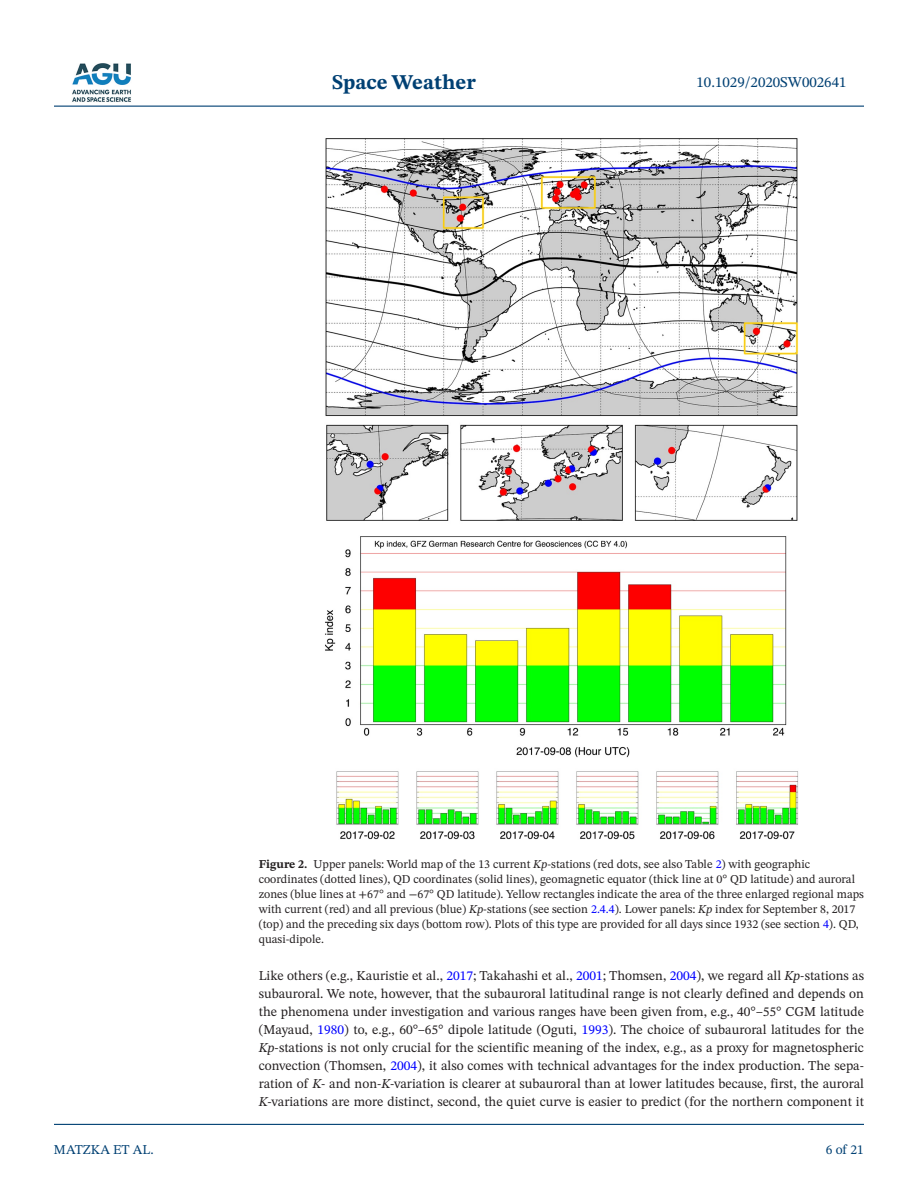
<style>
.page{position:relative;width:918px;height:1188px;background:#fff}
.page>*{position:absolute;margin:0;border:0;box-sizing:border-box;transform-origin:0 0}
.t1{font:700 21px "STIX Two Text";color:#004073}
.t2{font:15px "STIX Two Text";color:#004073}
.t3{font:13.5px/18px "STIX Two Text";color:#231f20;text-align:justify}
.t4{font:13.5px "STIX Two Text";color:#004073}
.t5{font:12px/15px "STIX Two Text";color:#231f20}
.s1{font-weight:700}
.s2{font-style:italic}
.s3{color:#00f}
</style>
<div class="page">
<hr style="left:54px;top:106px;width:810px;height:1px;background:#004073">
<hr style="left:54px;top:1124px;width:810px;height:1px;background:#004073">
<img style="left:72px;top:63px;width:59px;height:39px">
<img style="left:325px;top:138px;width:473px;height:701px">
<h1 class="t1" style="left:332px;top:67px;width:145px">Space Weather</h1>
<p class="t2" style="left:697px;top:72px;width:151px">10.1029/2020SW002641</p>
<p class="t4" style="left:54px;top:1140px;width:101px">MATZKA ET AL.</p>
<p class="t5" style="left:259px;top:856px;width:607px"><span class="s1">Figure 2.</span> Upper panels: World map of the 13 current <span class="s2">Kp</span>-stations (red dots, see also Table <span class="s3">2</span>) with geographic coordinates (dotted lines), QD coordinates (solid lines), geomagnetic equator (thick line at 0° QD latitude) and auroral zones (blue lines at +67° and −67° QD latitude). Yellow rectangles indicate the area of the three enlarged regional maps with current (red) and all previous (blue) <span class="s2">Kp</span>-stations (see section <span class="s3">2.4.4</span>). Lower panels: <span class="s2">Kp</span> index for September 8, 2017 (top) and the preceding six days (bottom row). Plots of this type are provided for all days since 1932 (see section <span class="s3">4</span>). QD, quasi-dipole.</p>
<p class="t3" style="left:259px;top:967px;width:607px">Like others (e.g., Kauristie et al., <span class="s3">2017</span>; Takahashi et al., <span class="s3">2001</span>; Thomsen, <span class="s3">2004</span>), we regard all <span class="s2">Kp</span>-stations as subauroral. We note, however, that the subauroral latitudinal range is not clearly defined and depends on the phenomena under investigation and various ranges have been given from, e.g., 40°–55° CGM latitude (Mayaud, <span class="s3">1980</span>) to, e.g., 60°–65° dipole latitude (Oguti, <span class="s3">1993</span>). The choice of subauroral latitudes for the <span class="s2">Kp</span>-stations is not only crucial for the scientific meaning of the index, e.g., as a proxy for magnetospheric convection (Thomsen, <span class="s3">2004</span>), it also comes with technical advantages for the index production. The sepa&shy;ration of <span class="s2">K</span>- and non-<span class="s2">K</span>-variation is clearer at subauroral than at lower latitudes because, first, the auroral <span class="s2">K</span>-variations are more distinct, second, the quiet curve is easier to predict (for the northern component it</p>
<p class="t4" style="left:826px;top:1140px;width:40px">6 of 21</p>
</div>
